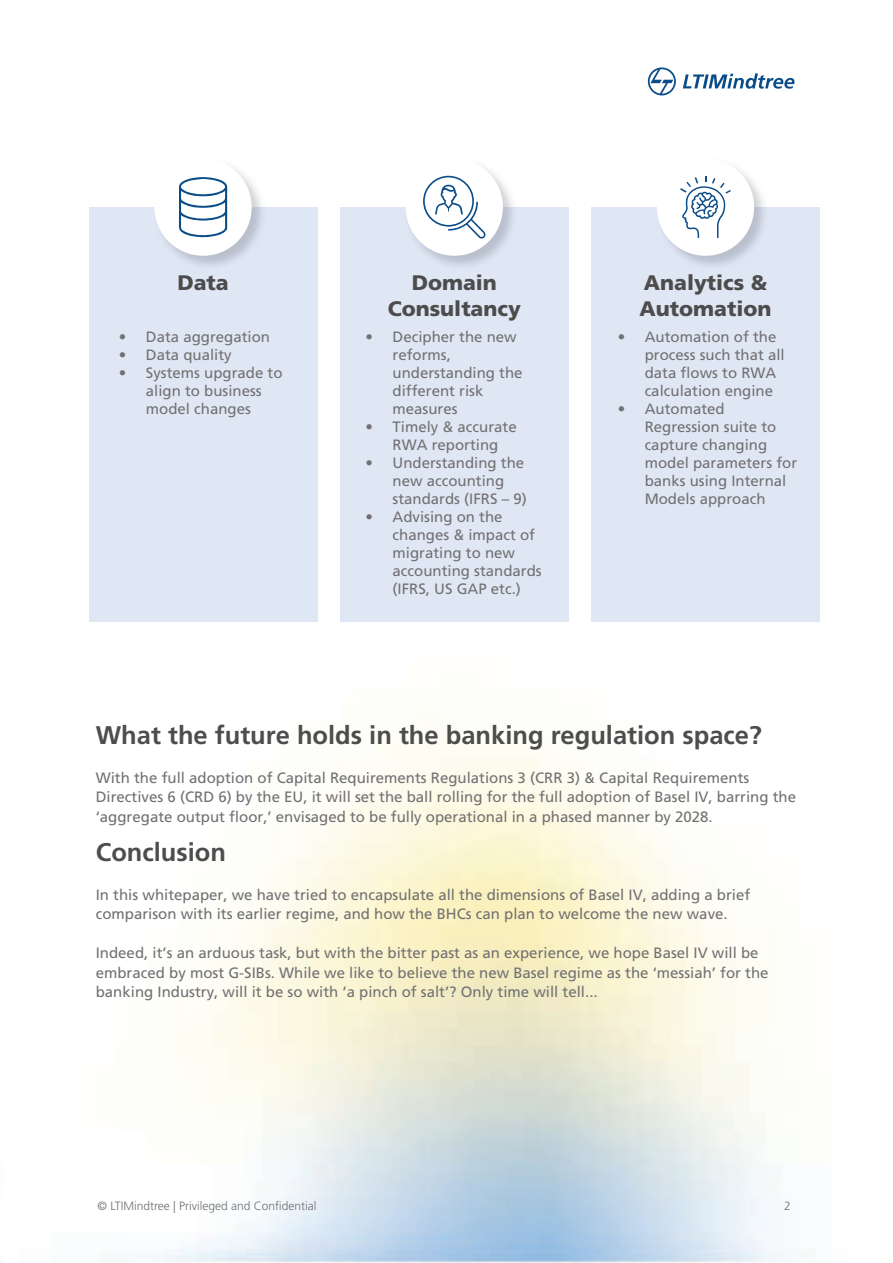
<style>
.page{position:relative;width:893px;height:1263px;background:#fff}
.page>*{position:absolute;margin:0;border:0;box-sizing:border-box;transform-origin:0 0}
.t1{font:700 25.5px "Frutiger LT Pro";color:#4d4d4d}
.t2{font:900 21px/25.5px "Frutiger LT Pro";color:#4d4c4c;text-align:center}
.t3{font:15px/18px "Frutiger LT Pro";color:#717173}
.t4{font:300 12px "Frutiger LT Pro";color:#6e6f72}
</style>
<div class="page">
<div style="left:89px;top:207px;width:228px;height:415px;background:#e0e7f4"></div>
<div style="left:340px;top:207px;width:229px;height:415px;background:#e0e7f4"></div>
<div style="left:591px;top:207px;width:229px;height:415px;background:#e0e7f4"></div>
<img style="left:657px;top:167px;width:107px;height:99px">
<div style="left:657px;top:159px;width:97px;height:97px;background:#fff;border-radius:50%"></div>
<svg style="left:680px;top:176px;width:51px;height:62px"></svg>
<img style="left:406px;top:167px;width:107px;height:99px">
<div style="left:406px;top:159px;width:97px;height:97px;background:#fff;border-radius:50%"></div>
<svg style="left:423px;top:176px;width:63px;height:63px"></svg>
<div style="left:154px;top:159px;width:98px;height:97px;background:#fff;border-radius:50%"></div>
<svg style="left:179px;top:177px;width:48px;height:61px"></svg>
<svg style="left:648px;top:67px;width:28px;height:28px"></svg>
<svg style="left:683px;top:73px;width:111px;height:16px"></svg>
<h2 class="t2" style="left:177px;top:270px;width:53px">Data</h2>
<h2 class="t2" style="left:388px;top:270px;width:135px">Domain<br>Consultancy</h2>
<h2 class="t2" style="left:640px;top:270px;width:133px;text-align:left">Analytics &amp;<br>Automation</h2>
<p class="t3" style="left:119px;top:328px;width:153px">• Data aggregation</p>
<p class="t3" style="left:119px;top:346px;width:114px">• Data quality</p>
<p class="t3" style="left:119px;top:364px;width:165px;text-align:center">• Systems upgrade to align to business model changes</p>
<p class="t3" style="left:392px;top:328px;width:132px;text-indent:-27px">• Decipher the new reforms, understanding the different risk measures</p>
<p class="t3" style="left:365px;top:418px;width:153px;text-align:center">• Timely &amp; accurate<br>RWA reporting</p>
<p class="t3" style="left:392px;top:454px;width:136px;text-indent:-27px">• Understanding the new accounting standards (IFRS – 9)</p>
<p class="t3" style="left:392px;top:508px;width:151px;text-indent:-27px">• Advising on the changes &amp; impact of migrating to new accounting standards (IFRS, US GAP etc.)</p>
<p class="t3" style="left:645px;top:328px;width:142px;text-indent:-27px">• Automation of the process such that all data flows to RWA calculation engine</p>
<p class="t3" style="left:645px;top:400px;width:154px;text-indent:-27px">• Automated<br>Regression suite to capture changing model parameters for banks using Internal<br>Models approach</p>
<h1 class="t1" style="left:96px;top:720px;width:667px">What the future holds in the banking regulation space?</h1>
<p class="t3" style="left:96px;top:768px;width:702px;line-height:19.5px">With the full adoption of Capital Requirements Regulations 3 (CRR 3) &amp; Capital Requirements<br>Directives 6 (CRD 6) by the EU, it will set the ball rolling for the full adoption of Basel IV, barring the ‘aggregate output floor,’ envisaged to be fully operational in a phased manner by 2028.</p>
<h1 class="t1" style="left:96px;top:837px;width:132px">Conclusion</h1>
<p class="t3" style="left:96px;top:885px;width:656px;line-height:19.5px">In this whitepaper, we have tried to encapsulate all the dimensions of Basel IV, adding a brief comparison with its earlier regime, and how the BHCs can plan to welcome the new wave.</p>
<p class="t3" style="left:96px;top:943px;width:674px;line-height:19.5px">Indeed, it’s an arduous task, but with the bitter past as an experience, we hope Basel IV will be embraced by most G-SIBs. While we like to believe the new Basel regime as the ‘messiah’ for the banking Industry, will it be so with ‘a pinch of salt’? Only time will tell...</p>
<p class="t4" style="left:97px;top:1199px;width:220px">© LTIMindtree | Privileged and Confidential</p>
<p class="t4" style="left:784px;top:1199px;width:8px">2</p>
</div>
